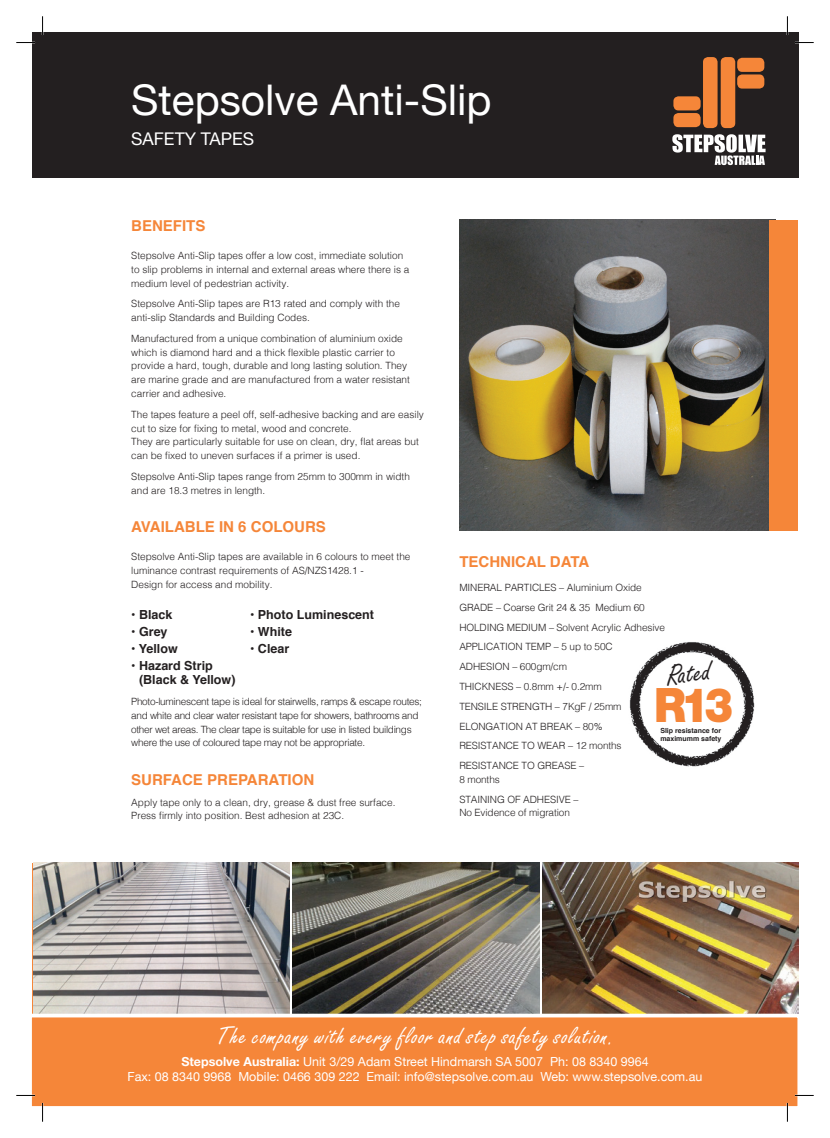
<style>
.page{position:relative;width:830px;height:1138px;background:#fff}
.page>*{position:absolute;margin:0;border:0;box-sizing:border-box;transform-origin:0 0}
.t1{font:900 47.5px "Helvetica Neue";color:#f58639;scale:.9 1}
.t2{font:42.25px "Helvetica Neue";color:#fff}
.t3{font:29.62px "Freestyle Script";color:#231f20}
.t4{font:25px "Freestyle Script";letter-spacing:.03em;color:#fff}
.t5{font:17.5px "Helvetica Neue";color:#fff}
.t6{font:700 15px "Helvetica";color:#f58639}
.t7{font:12.5px/15px "Helvetica Neue";color:#fff;text-align:center}
.t8{font:700 12.5px/13.8px "Helvetica";color:#231f20}
.t9{font:300 10px/13.8px "Helvetica";color:#231f20}
.t10{font:300 10px/13.8px "Helvetica";letter-spacing:-.03em;color:#231f20}
.t11{font:700 7px/8.4px "Helvetica";color:#231f20}
.s1{font-size:22.5px}
.s2{font-weight:700}
</style>
<div class="page">
<img style="left:629px;top:642px;width:126px;height:125px">
<div style="left:641px;top:654px;width:101px;height:102px;background:#fff;border-radius:50%"></div>
<img style="left:34px;top:862px;width:255px;height:149px">
<img style="left:292px;top:862px;width:247px;height:149px">
<img style="left:542px;top:862px;width:255px;height:149px">
<div style="left:32px;top:32px;width:765px;height:145px;background:#231f20"></div>
<div style="left:702px;top:57px;width:15px;height:71px;background:#f58639;border-radius:5px"></div>
<div style="left:720px;top:57px;width:15px;height:71px;background:#f58639;border-radius:5px"></div>
<div style="left:673px;top:96px;width:27px;height:14px;background:#f58639;border-radius:5px"></div>
<div style="left:736px;top:58px;width:28px;height:14px;background:#f58639;border-radius:5px"></div>
<div style="left:673px;top:113px;width:27px;height:14px;background:#f58639;border-radius:5px"></div>
<div style="left:736px;top:74px;width:28px;height:15px;background:#f58639;border-radius:5px"></div>
<svg style="left:672px;top:134px;width:93px;height:31px"></svg>
<svg style="left:31px;top:1011px;width:768px;height:100px;background:#f3904c"></svg>
<img style="left:459px;top:220px;width:310px;height:311px">
<div style="left:769px;top:220px;width:28px;height:311px;background:#f58639"></div>
<svg style="left:16px;top:42px;width:19px;height:1px"></svg>
<svg style="left:795px;top:42px;width:18px;height:1px"></svg>
<svg style="left:16px;top:1094px;width:19px;height:2px"></svg>
<svg style="left:794px;top:1094px;width:19px;height:2px"></svg>
<svg style="left:42px;top:16px;width:1px;height:19px"></svg>
<svg style="left:42px;top:1102px;width:1px;height:19px"></svg>
<svg style="left:786px;top:16px;width:1px;height:19px"></svg>
<svg style="left:786px;top:1102px;width:1px;height:19px"></svg>
<h2 class="t2" style="left:131px;top:70px;width:362px">Stepsolve Anti-Slip</h2>
<h3 class="t5" style="left:131px;top:126px;width:124px">SAFETY TAPES</h3>
<h3 class="t6" style="left:131px;top:214px;width:76px">BENEFITS</h3>
<p class="t9" style="left:131px;top:248px;width:279px">Stepsolve Anti-Slip tapes offer a low cost, immediate solution to slip problems in internal and external areas where there is a medium level of pedestrian activity.</p>
<p class="t9" style="left:131px;top:296px;width:270px">Stepsolve Anti-Slip tapes are R13 rated and comply with the anti-slip Standards and Building Codes.</p>
<p class="t9" style="left:131px;top:331px;width:280px">Manufactured from a unique combination of aluminium oxide which is diamond hard and a thick flexible plastic carrier to provide a hard, tough, durable and long lasting solution. They are marine grade and are manufactured from a water resistant carrier and adhesive.</p>
<p class="t9" style="left:131px;top:406px;width:294px">The tapes feature a peel off, self-adhesive backing and are easily cut to size for fixing to metal, wood and concrete.<br>They are particularly suitable for use on clean, dry, flat areas but can be fixed to uneven surfaces if a primer is used.</p>
<p class="t9" style="left:131px;top:469px;width:280px">Stepsolve Anti-Slip tapes range from 25mm to 300mm in width and are 18.3 metres in length.</p>
<h3 class="t6" style="left:131px;top:514px;width:196px">AVAILABLE IN 6 COLOURS</h3>
<p class="t9" style="left:131px;top:549px;width:280px">Stepsolve Anti-Slip tapes are available in 6 colours to meet the luminance contrast requirements of AS/NZS1428.1 -<br>Design for access and mobility.</p>
<p class="t8" style="left:131px;top:607px;width:43px">• Black</p>
<p class="t8" style="left:250px;top:607px;width:125px">• Photo Luminescent</p>
<p class="t8" style="left:131px;top:624px;width:38px">• Grey</p>
<p class="t8" style="left:250px;top:624px;width:43px">• White</p>
<p class="t8" style="left:131px;top:642px;width:48px">• Yellow</p>
<p class="t8" style="left:250px;top:642px;width:41px">• Clear</p>
<p class="t8" style="left:139px;top:659px;width:98px;text-indent:-8px">• Hazard Strip (Black &amp; Yellow)</p>
<p class="t10" style="left:131px;top:694px;width:292px">Photo-luminescent tape is ideal for stairwells, ramps &amp; escape routes; and white and clear water resistant tape for showers, bathrooms and other wet areas. The clear tape is suitable for use in listed buildings where the use of coloured tape may not be appropriate.</p>
<h3 class="t6" style="left:131px;top:767px;width:184px">SURFACE PREPARATION</h3>
<p class="t9" style="left:131px;top:794px;width:265px">Apply tape only to a clean, dry, grease &amp; dust free surface.<br>Press firmly into position. Best adhesion at 23C.</p>
<h3 class="t6" style="left:459px;top:549px;width:132px">TECHNICAL DATA</h3>
<p class="t9" style="left:459px;top:577px;width:207px;line-height:19.8px">MINERAL PARTICLES – Aluminium Oxide<br>GRADE – Coarse Grit 24 &amp; 35 Medium 60<br>HOLDING MEDIUM – Solvent Acrylic Adhesive<br>APPLICATION TEMP – 5 up to 50C<br>ADHESION – 600gm/cm<br>THICKNESS – 0.8mm +/- 0.2mm<br>TENSILE STRENGTH – 7KgF / 25mm<br>ELONGATION AT BREAK – 80%<br>RESISTANCE TO WEAR – 12 months<br>RESISTANCE TO GREASE –</p>
<p class="t9" style="left:459px;top:768px;width:121px;line-height:19.8px">8 months<br>STAINING OF ADHESIVE –</p>
<p class="t9" style="left:459px;top:805px;width:112px">No Evidence of migration</p>
<h3 class="t3" style="left:663px;top:658px;width:45px;rotate:-7deg">Rated</h3>
<h1 class="t1" style="left:654px;top:676px;width:89px">R13</h1>
<p class="t11" style="left:660px;top:726px;width:63px">Slip resistance for maximumm safety</p>
<h3 class="t4" style="left:217px;top:1021px;width:396px">The company with every floor and step safety solution<span class="s1">.</span></h3>
<p class="t7" style="left:127px;top:1054px;width:576px"><span class="s2">Stepsolve Australia:</span> Unit 3/29 Adam Street Hindmarsh SA 5007 Ph: 08 8340 9964<br>Fax: 08 8340 9968 Mobile: 0466 309 222 Email: info@stepsolve.com.au Web: www.stepsolve.com.au</p>
</div>
